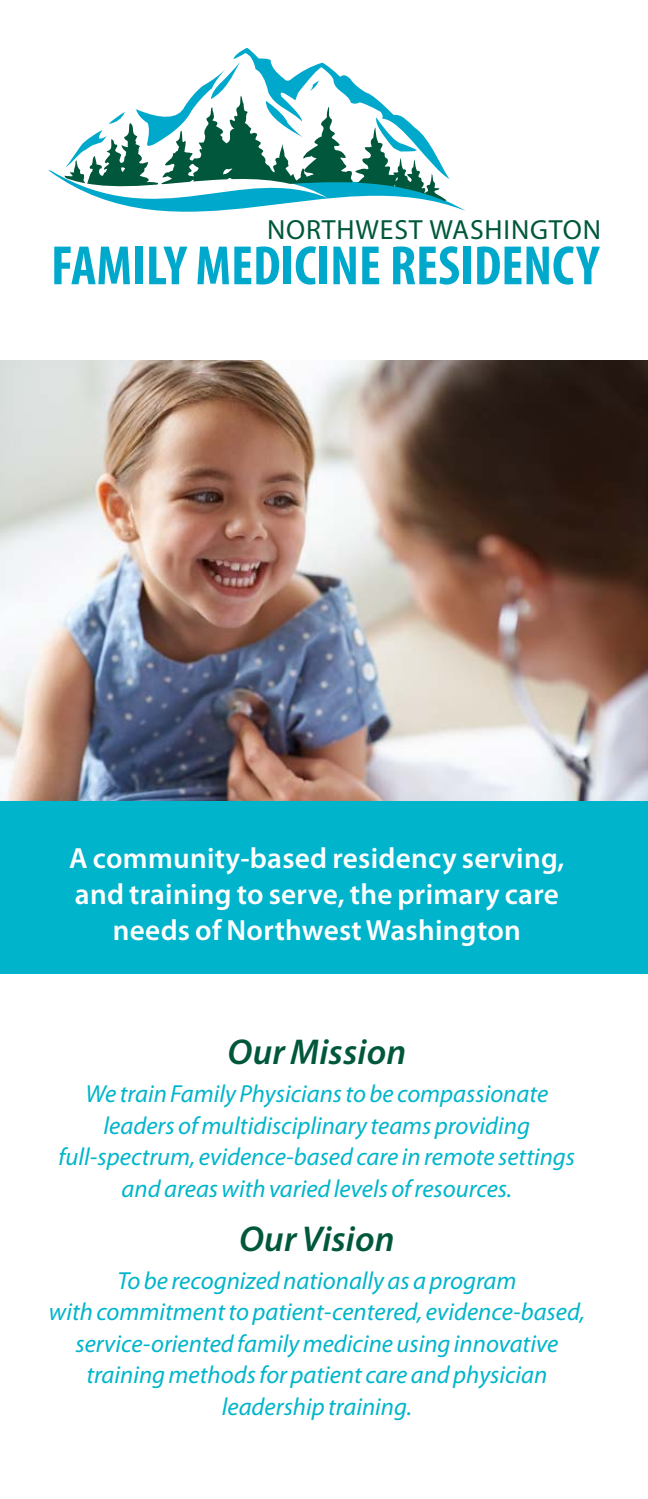
<style>
.page{position:relative;width:648px;height:1499px;background:#fff}
.page>*{position:absolute;margin:0;border:0;box-sizing:border-box;transform-origin:0 0}
.t1{font:700 condensed 55.8px "Myriad Pro";color:#00a9cc}
.body_copy{font:italic 600 36px "Myriad Pro";letter-spacing:.005em;color:#00573c}
.body_copy-2{font:600 29.25px/36px "Myriad Pro";letter-spacing:.01em;color:#fff;text-align:center}
.t2{font:27.68px "Myriad Pro";letter-spacing:.03em;color:#00573c}
.body_copy-3{font:italic 24.75px/31.5px "Myriad Pro";color:#00b5cb;text-align:center}
</style>
<div class="page">
<img style="left:0;top:360px;width:648px;height:441px">
<svg style="left:192px;top:48px;width:181px;height:48px"></svg>
<svg style="left:59px;top:96px;width:388px;height:116px"></svg>
<div style="left:0;top:801px;width:648px;height:173px;background:#00b5cb"></div>
<p class="t2" style="left:267px;top:212px;width:336px">NORTHWEST WASHINGTON</p>
<p class="t1" style="left:51px;top:231px;width:550px">FAMILY MEDICINE RESIDENCY</p>
<p class="body_copy-2" style="left:69px;top:839px;width:497px">A community-based residency serving, and training to serve, the primary care needs of Northwest Washington</p>
<p class="body_copy" style="left:228px;top:1028px;width:180px">Our Mission</p>
<p class="body_copy-3" style="left:59px;top:1077px;width:518px">We train Family Physicians to be compassionate leaders of multidisciplinary teams providing full-spectrum, evidence-based care in remote settings and areas with varied levels of resources.</p>
<p class="body_copy" style="left:239px;top:1215px;width:157px">Our Vision</p>
<p class="body_copy-3" style="left:49px;top:1264px;width:538px">To be recognized nationally as a program<br>with commitment to patient-centered, evidence-based, service-oriented family medicine using innovative training methods for patient care and physician leadership training.</p>
</div>
